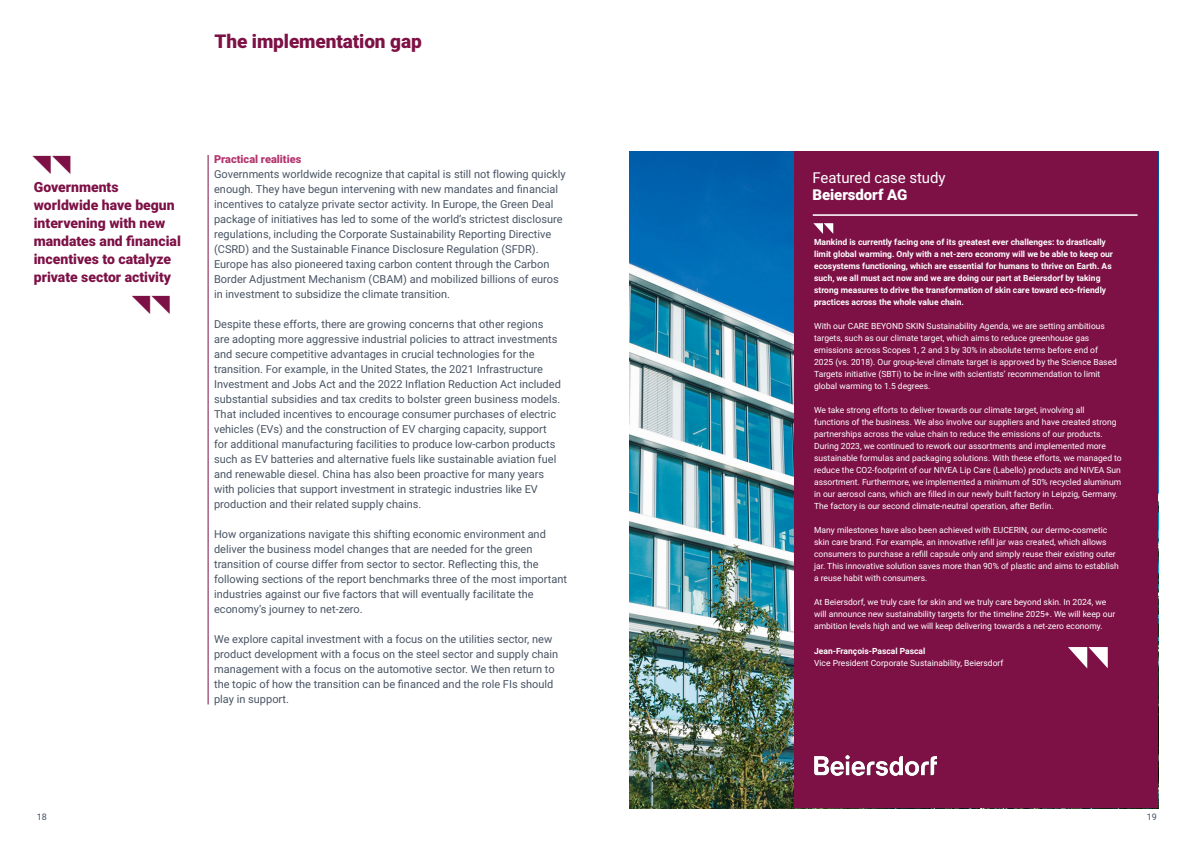
<style>
.page{position:relative;width:1191px;height:842px;background:#fff}
.page>*{position:absolute;margin:0;border:0;box-sizing:border-box;transform-origin:0 0}
.t1{font:900 19px "Roboto";letter-spacing:-.005em;color:#7d1146}
.t2{font:15px "Roboto";letter-spacing:-.005em;color:#fff}
.t3{font:900 15px "Roboto";letter-spacing:-.005em;color:#fff}
.t4{font:900 14px/18px "Roboto";color:#7d1146}
.t5{font:11px/15px "Roboto";color:#485464}
.t6{font:900 11px "Roboto";color:#b5356f}
.t7{font:9px "Roboto";color:#485464}
.t8{font:8.5px/12px "Roboto";color:#fff}
.t9{font:700 8.5px/12px "Roboto";color:#fff}
</style>
<div class="page">
<hr style="left:208px;top:155px;width:1px;height:549px;background:#7d1146">
<img style="left:629px;top:152px;width:165px;height:656px">
<div style="left:794px;top:152px;width:364px;height:656px;background:#7d1146"></div>
<hr style="left:813px;top:215px;width:324px;height:1px;background:#fff">
<svg style="left:813px;top:223px;width:20px;height:11px"></svg>
<svg style="left:1068px;top:647px;width:40px;height:21px"></svg>
<img style="left:814px;top:755px;width:123px;height:20px">
<p class="t1" style="left:214px;top:27px;width:209px">The implementation gap</p>
<p class="t4" style="left:34px;top:177px;width:149px">Governments worldwide have begun intervening with new mandates and financial incentives to catalyze private sector activity</p>
<p class="t6" style="left:214px;top:152px;width:89px">Practical realities</p>
<p class="t5" style="left:214px;top:166px;width:353px">Governments worldwide recognize that capital is still not flowing quickly enough. They have begun intervening with new mandates and financial incentives to catalyze private sector activity. In Europe, the Green Deal package of initiatives has led to some of the world’s strictest disclosure regulations, including the Corporate Sustainability Reporting Directive (CSRD) and the Sustainable Finance Disclosure Regulation (SFDR).<br>Europe has also pioneered taxing carbon content through the Carbon Border Adjustment Mechanism (CBAM) and mobilized billions of euros in investment to subsidize the climate transition.</p>
<p class="t5" style="left:214px;top:316px;width:348px">Despite these efforts, there are growing concerns that other regions are adopting more aggressive industrial policies to attract investments and secure competitive advantages in crucial technologies for the transition. For example, in the United States, the 2021 Infrastructure Investment and Jobs Act and the 2022 Inflation Reduction Act included substantial subsidies and tax credits to bolster green business models.<br>That included incentives to encourage consumer purchases of electric vehicles (EVs) and the construction of EV charging capacity, support for additional manufacturing facilities to produce low-carbon products such as EV batteries and alternative fuels like sustainable aviation fuel and renewable diesel. China has also been proactive for many years with policies that support investment in strategic industries like EV production and their related supply chains.</p>
<p class="t5" style="left:214px;top:526px;width:354px">How organizations navigate this shifting economic environment and deliver the business model changes that are needed for the green transition of course differ from sector to sector. Reflecting this, the following sections of the report benchmarks three of the most important industries against our five factors that will eventually facilitate the economy’s journey to net-zero.</p>
<p class="t5" style="left:214px;top:631px;width:345px">We explore capital investment with a focus on the utilities sector, new product development with a focus on the steel sector and supply chain management with a focus on the automotive sector. We then return to the topic of how the transition can be financed and the role FIs should play in support.</p>
<p class="t7" style="left:37px;top:811px;width:12px">18</p>
<p class="t2" style="left:812px;top:167px;width:135px">Featured case study</p>
<p class="t3" style="left:812px;top:184px;width:96px">Beiersdorf AG</p>
<p class="t9" style="left:814px;top:236px;width:300px">Mankind is currently facing one of its greatest ever challenges: to drastically limit global warming. Only with a net-zero economy will we be able to keep our ecosystems functioning, which are essential for humans to thrive on Earth. As such, we all must act now and we are doing our part at Beiersdorf by taking strong measures to drive the transformation of skin care toward eco-friendly practices across the whole value chain.</p>
<p class="t8" style="left:814px;top:320px;width:304px">With our CARE BEYOND SKIN Sustainability Agenda, we are setting ambitious targets, such as our climate target, which aims to reduce greenhouse gas emissions across Scopes 1, 2 and 3 by 30% in absolute terms before end of 2025 (vs. 2018). Our group-level climate target is approved by the Science Based Targets initiative (SBTi) to be in-line with scientists’ recommendation to limit global warming to 1.5 degrees.</p>
<p class="t8" style="left:814px;top:404px;width:309px">We take strong efforts to deliver towards our climate target, involving all functions of the business. We also involve our suppliers and have created strong partnerships across the value chain to reduce the emissions of our products.<br>During 2023, we continued to rework our assortments and implemented more sustainable formulas and packaging solutions. With these efforts, we managed to reduce the CO2-footprint of our NIVEA Lip Care (Labello) products and NIVEA Sun assortment. Furthermore, we implemented a minimum of 50% recycled aluminum in our aerosol cans, which are filled in our newly built factory in Leipzig, Germany.<br>The factory is our second climate-neutral operation, after Berlin.</p>
<p class="t8" style="left:814px;top:524px;width:306px">Many milestones have also been achieved with EUCERIN, our dermo-cosmetic skin care brand. For example, an innovative refill jar was created, which allows consumers to purchase a refill capsule only and simply reuse their existing outer jar. This innovative solution saves more than 90% of plastic and aims to establish a reuse habit with consumers.</p>
<p class="t8" style="left:814px;top:596px;width:302px">At Beiersdorf, we truly care for skin and we truly care beyond skin. In 2024, we will announce new sustainability targets for the timeline 2025+. We will keep our ambition levels high and we will keep delivering towards a net-zero economy.</p>
<p class="t9" style="left:814px;top:644px;width:113px">Jean-François-Pascal Pascal</p>
<p class="t8" style="left:814px;top:656px;width:191px">Vice President Corporate Sustainability, Beiersdorf</p>
<p class="t7" style="left:1146px;top:811px;width:12px">19</p>
</div>
